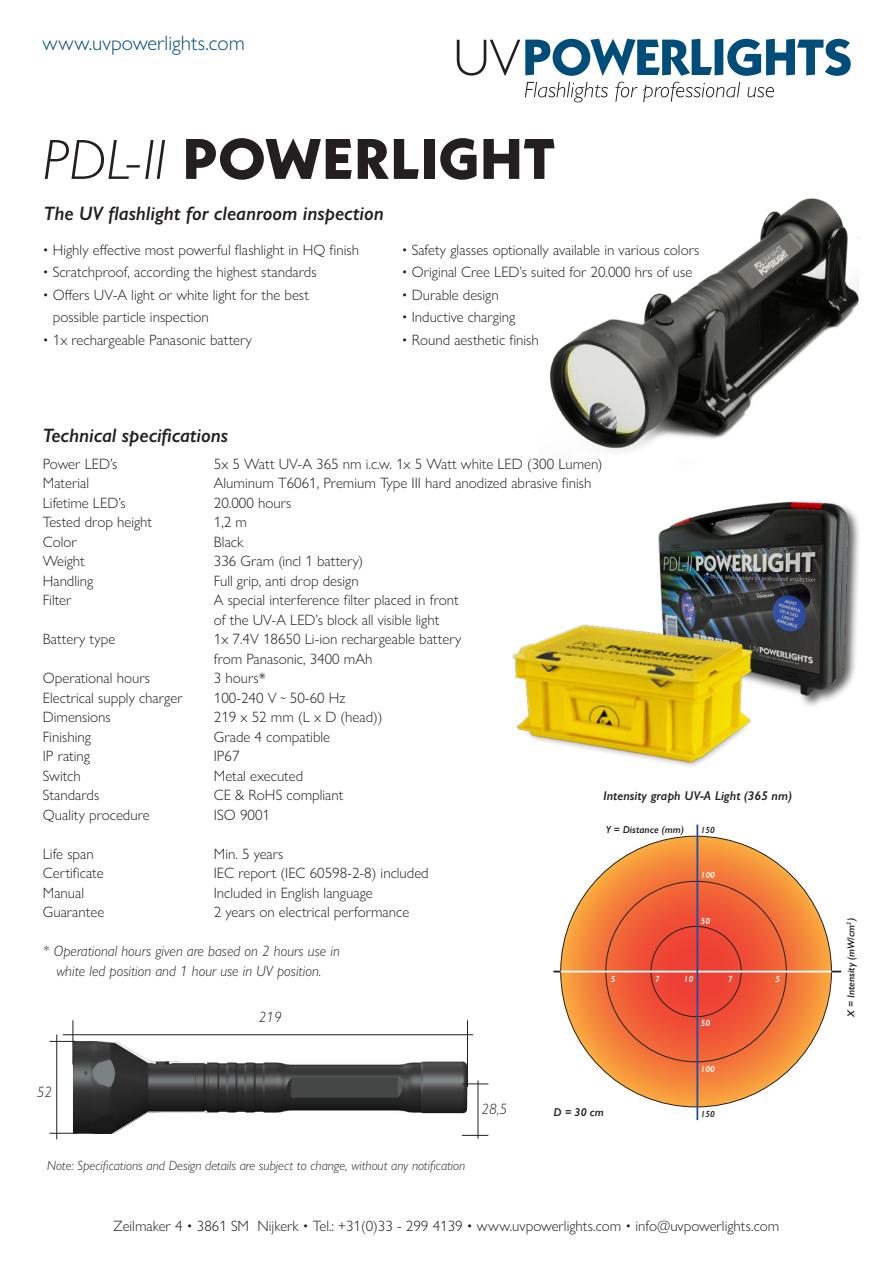
<style>
.page{position:relative;width:893px;height:1263px;background:#fff}
.page>*{position:absolute;margin:0;border:0;box-sizing:border-box;transform-origin:0 0}
.t1{font:800 57px "Neue Kabel";letter-spacing:.01em;color:#231f20}
.t2{font:300 21px "Gill Sans Nova";color:#004d78}
.t3{font:italic 600 19.5px "Gill Sans Nova";color:#231f20}
.t4{font:15.15px "Calibri";color:#000}
.t5{font:300 15px/22.5px "Gill Sans Nova";color:#231f20}
.t6{font:italic 300 15px/19.5px "Gill Sans Nova";color:#231f20;text-align:center}
.t7{font:italic 300 13.5px "Gill Sans Nova";color:#231f20}
.t8{font:italic 600 12.75px "Gill Sans";color:#231f20}
.t9{font:italic 600 11.4px "Gill Sans";color:#231f20}
.t10{font:italic 600 10.2px "Gill Sans";color:#231f20}
.t11{font:italic 600 8.85px "Gill Sans";color:#fff}
.t12{font:italic 600 8.85px "Gill Sans";color:#231f20}
.s1{font-family:"Gill Sans Nova";font-weight:300;font-style:italic}
</style>
<div class="page">
<img style="left:550px;top:198px;width:309px;height:253px">
<hr style="left:553px;top:971px;width:288px;height:1px;background:#231f20">
<svg style="left:561px;top:836px;width:270px;height:271px;background:#ee7239"></svg>
<hr style="left:561px;top:971px;width:270px;height:1px;background:#fff">
<hr style="left:696px;top:824px;width:2px;height:296px;background:#224da0">
<img style="left:658px;top:501px;width:201px;height:200px">
<img style="left:512px;top:571px;width:272px;height:195px">
<img style="left:207px;top:1061px;width:261px;height:53px">
<img style="left:73px;top:1041px;width:134px;height:93px">
<hr style="left:73px;top:1020px;width:1px;height:44px;background:#231f20">
<hr style="left:467px;top:1020px;width:1px;height:67px;background:#231f20">
<hr style="left:478px;top:1080px;width:1px;height:59px;background:#231f20">
<hr style="left:56px;top:1034px;width:1px;height:105px;background:#231f20">
<svg style="left:462px;top:1083px;width:26px;height:1px"></svg>
<svg style="left:49px;top:1041px;width:27px;height:1px"></svg>
<hr style="left:63px;top:1034px;width:410px;height:1px;background:#231f20">
<svg style="left:462px;top:1135px;width:26px;height:1px"></svg>
<svg style="left:49px;top:1133px;width:29px;height:1px"></svg>
<svg style="left:525px;top:82px;width:83px;height:20px"></svg>
<svg style="left:615px;top:82px;width:22px;height:20px"></svg>
<svg style="left:643px;top:82px;width:97px;height:20px"></svg>
<svg style="left:748px;top:87px;width:26px;height:10px"></svg>
<svg style="left:457px;top:39px;width:394px;height:37px"></svg>
<p class="t2" style="left:43px;top:30px;width:204px">www.uvpowerlights.com</p>
<p class="t1" style="left:43px;top:123px;width:514px"><span class="s1">PDL-II</span> POWERLIGHT</p>
<p class="t3" style="left:44px;top:202px;width:341px">The UV flashlight for cleanroom inspection</p>
<p class="t5" style="left:43px;top:238px;width:318px">• Highly effective most powerful flashlight in HQ finish</p>
<p class="t5" style="left:43px;top:261px;width:275px">• Scratchproof, according the highest standards</p>
<p class="t5" style="left:53px;top:283px;width:258px;text-indent:-10px">• Offers UV-A light or white light for the best possible particle inspection</p>
<p class="t5" style="left:43px;top:328px;width:211px">• 1x rechargeable Panasonic battery</p>
<p class="t5" style="left:402px;top:238px;width:299px">• Safety glasses optionally available in various colors</p>
<p class="t5" style="left:402px;top:261px;width:292px">• Original Cree LED’s suited for 20.000 hrs of use</p>
<p class="t5" style="left:402px;top:283px;width:99px">• Durable design</p>
<p class="t5" style="left:402px;top:306px;width:115px">• Inductive charging</p>
<p class="t5" style="left:402px;top:328px;width:139px">• Round aesthetic finish</p>
<p class="t3" style="left:43px;top:424px;width:187px">Technical specifications</p>
<p class="t5" style="left:43px;top:452px;width:76px">Power LED’s</p>
<p class="t5" style="left:214px;top:452px;width:390px">5x 5 Watt UV-A 365 nm i.c.w. 1x 5 Watt white LED (300 Lumen)</p>
<p class="t5" style="left:43px;top:472px;width:48px">Material</p>
<p class="t5" style="left:214px;top:472px;width:379px">Aluminum T6061, Premium Type III hard anodized abrasive finish</p>
<p class="t5" style="left:43px;top:491px;width:84px">Lifetime LED’s</p>
<p class="t5" style="left:214px;top:491px;width:79px">20.000 hours</p>
<p class="t5" style="left:43px;top:511px;width:111px">Tested drop height</p>
<p class="t5" style="left:214px;top:511px;width:35px">1,2 m</p>
<p class="t5" style="left:43px;top:530px;width:36px">Color</p>
<p class="t5" style="left:214px;top:530px;width:31px">Black</p>
<p class="t5" style="left:43px;top:550px;width:44px">Weight</p>
<p class="t5" style="left:214px;top:550px;width:151px">336 Gram (incl 1 battery)</p>
<p class="t5" style="left:43px;top:569px;width:52px">Handling</p>
<p class="t5" style="left:214px;top:569px;width:146px">Full grip, anti drop design</p>
<p class="t5" style="left:43px;top:589px;width:30px">Filter</p>
<p class="t5" style="left:214px;top:589px;width:246px">A special interference filter placed in front</p>
<p class="t5" style="left:214px;top:608px;width:227px">of the UV-A LED’s block all visible light</p>
<p class="t5" style="left:43px;top:628px;width:74px">Battery type</p>
<p class="t5" style="left:214px;top:628px;width:249px">1x 7.4V 18650 Li-ion rechargeable battery</p>
<p class="t5" style="left:214px;top:647px;width:160px">from Panasonic, 3400 mAh</p>
<p class="t5" style="left:43px;top:667px;width:109px">Operational hours</p>
<p class="t5" style="left:214px;top:667px;width:53px">3 hours*</p>
<p class="t5" style="left:43px;top:686px;width:141px">Electrical supply charger</p>
<p class="t5" style="left:214px;top:686px;width:133px">100-240 V ˜ 50-60 Hz</p>
<p class="t5" style="left:43px;top:706px;width:70px">Dimensions</p>
<p class="t5" style="left:214px;top:706px;width:170px">219 x 52 mm (L x D (head))</p>
<p class="t5" style="left:43px;top:725px;width:50px">Finishing</p>
<p class="t5" style="left:214px;top:725px;width:118px">Grade 4 compatible</p>
<p class="t5" style="left:43px;top:745px;width:49px">IP rating</p>
<p class="t5" style="left:214px;top:745px;width:27px">IP67</p>
<p class="t5" style="left:43px;top:764px;width:39px">Switch</p>
<p class="t5" style="left:214px;top:764px;width:91px">Metal executed</p>
<p class="t5" style="left:43px;top:784px;width:58px">Standards</p>
<p class="t5" style="left:214px;top:784px;width:131px">CE &amp; RoHS compliant</p>
<p class="t5" style="left:43px;top:803px;width:108px">Quality procedure</p>
<p class="t5" style="left:214px;top:803px;width:58px">ISO 9001</p>
<p class="t5" style="left:43px;top:842px;width:52px">Life span</p>
<p class="t5" style="left:214px;top:842px;width:71px">Min. 5 years</p>
<p class="t5" style="left:43px;top:862px;width:62px">Certificate</p>
<p class="t5" style="left:214px;top:862px;width:216px">IEC report (IEC 60598-2-8) included</p>
<p class="t5" style="left:43px;top:881px;width:43px">Manual</p>
<p class="t5" style="left:214px;top:881px;width:160px">Included in English language</p>
<p class="t5" style="left:43px;top:901px;width:63px">Guarantee</p>
<p class="t5" style="left:214px;top:901px;width:197px">2 years on electrical performance</p>
<p class="t6" style="left:43px;top:941px;width:298px">* Operational hours given are based on 2 hours use in white led position and 1 hour use in UV position.</p>
<p class="t8" style="left:603px;top:788px;width:190px">Intensity graph UV-A Light (365 nm)</p>
<p class="t10" style="left:606px;top:823px;width:79px">Y = Distance (mm)</p>
<p class="t12" style="left:701px;top:824px;width:16px">150</p>
<p class="t11" style="left:701px;top:870px;width:16px">100</p>
<p class="t11" style="left:701px;top:916px;width:11px">50</p>
<p class="t11" style="left:611px;top:974px;width:6px">5</p>
<p class="t11" style="left:655px;top:974px;width:6px">7</p>
<p class="t11" style="left:684px;top:974px;width:11px">10</p>
<p class="t11" style="left:728px;top:974px;width:6px">7</p>
<p class="t11" style="left:775px;top:974px;width:6px">5</p>
<p class="t6" style="left:259px;top:1006px;width:24px">219</p>
<p class="t4" style="left:44px;top:1080px;width:17px">53</p>
<p class="t6" style="left:37px;top:1082px;width:17px">52</p>
<p class="t4" style="left:485px;top:1094px;width:9px">5</p>
<p class="t6" style="left:482px;top:1099px;width:27px">28,5</p>
<p class="t7" style="left:47px;top:1157px;width:420px">Note: Specifications and Design details are subject to change, without any notification</p>
<p class="t9" style="left:553px;top:1105px;width:52px">D = 30 cm</p>
<p class="t11" style="left:701px;top:1017px;width:11px">50</p>
<p class="t11" style="left:701px;top:1064px;width:16px">100</p>
<p class="t12" style="left:701px;top:1108px;width:16px">150</p>
<p class="t5" style="left:114px;top:1214px;width:667px">Zeilmaker 4 • 3861 SM Nijkerk • Tel.: +31(0)33 - 299 4139 • www.uvpowerlights.com • info@uvpowerlights.com</p>
<p class="t10" style="left:845px;top:1017px;width:100px;rotate:-90deg">X = Intensity (mW/cm<sup>2</sup>)</p>
</div>
